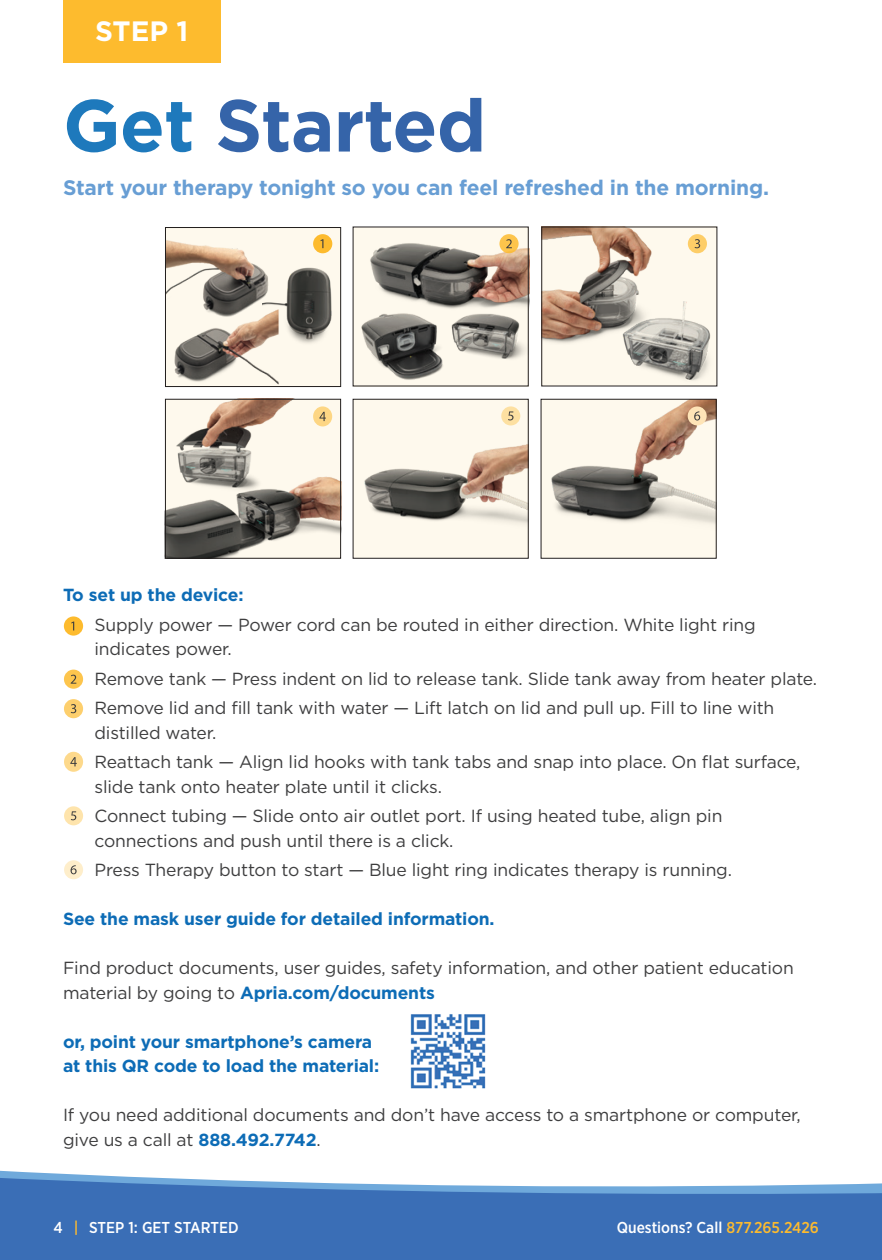
<style>
.page{position:relative;width:882px;height:1260px;background:#fff}
.page>*{position:absolute;margin:0;border:0;box-sizing:border-box;transform-origin:0 0}
.t1{font:700 73.5px "Gotham";letter-spacing:-.01em;color:#3564a9}
.t2{font:700 28px "Gotham";color:#fff}
.t3{font:700 21px "Gotham";letter-spacing:-.01em;color:#689ed4}
.t4{font:17.5px/29.6px "Gotham";letter-spacing:-.01em;color:#3e3e3f}
.t5{font:700 17.5px/24.5px "Gotham";letter-spacing:-.01em;color:#0d6cb6}
.t6{font:500 15.75px "Gotham Narrow";color:#fff}
.s1{color:#1e79bc}
.s2{font-weight:700;color:#0d6cb6}
.s3{color:#fdbb2e}
</style>
<div class="page">
<div style="left:0;top:1233px;width:882px;height:27px;background:#3a6eb6"></div>
<svg style="left:0;top:1170px;width:882px;height:63px;fill:#3a6eb6"></svg>
<div style="left:63px;top:0;width:157px;height:63px;background:#fdbb2e"></div>
<div style="left:64px;top:616px;width:19px;height:20px;background:#fdbb2e;border-radius:50%"></div>
<svg style="left:71px;top:622px;width:3px;height:8px"></svg>
<img style="left:410px;top:1014px;width:76px;height:75px">
<svg style="left:64px;top:806px;width:19px;height:19px"></svg>
<svg style="left:71px;top:811px;width:5px;height:9px"></svg>
<svg style="left:64px;top:752px;width:19px;height:20px"></svg>
<svg style="left:70px;top:757px;width:7px;height:9px"></svg>
<svg style="left:64px;top:699px;width:19px;height:19px"></svg>
<svg style="left:71px;top:704px;width:5px;height:9px"></svg>
<svg style="left:64px;top:670px;width:19px;height:19px"></svg>
<svg style="left:71px;top:675px;width:5px;height:9px"></svg>
<svg style="left:64px;top:860px;width:19px;height:19px"></svg>
<svg style="left:71px;top:865px;width:6px;height:9px"></svg>
<svg style="left:166px;top:227px;width:175px;height:160px;background:#c4bcb0"></svg>
<div style="left:313px;top:234px;width:19px;height:19px;background:#fdbb2e;border-radius:50%"></div>
<svg style="left:320px;top:239px;width:3px;height:9px"></svg>
<svg style="left:166px;top:399px;width:175px;height:160px;background:#b4aba0"></svg>
<div style="left:313px;top:406px;width:19px;height:20px;background:linear-gradient(to bottom,#fdd684,#fdd785);border-radius:50%"></div>
<svg style="left:319px;top:412px;width:7px;height:9px"></svg>
<svg style="left:353px;top:227px;width:176px;height:159px;background:#b0a99f"></svg>
<svg style="left:353px;top:399px;width:176px;height:159px;background:#dad2c6"></svg>
<svg style="left:501px;top:406px;width:19px;height:19px"></svg>
<svg style="left:508px;top:411px;width:6px;height:9px"></svg>
<svg style="left:499px;top:234px;width:20px;height:19px"></svg>
<svg style="left:506px;top:239px;width:6px;height:9px"></svg>
<svg style="left:542px;top:226px;width:175px;height:160px;background:#d1c6b9"></svg>
<svg style="left:541px;top:399px;width:175px;height:158px;background:#d5cdc1"></svg>
<svg style="left:688px;top:234px;width:19px;height:19px"></svg>
<svg style="left:695px;top:239px;width:5px;height:9px"></svg>
<div style="left:688px;top:406px;width:19px;height:19px;background:#fee4b7;border-radius:50%"></div>
<svg style="left:694px;top:411px;width:6px;height:10px"></svg>
<h2 class="t2" style="left:95px;top:13px;width:95px">STEP 1</h2>
<h1 class="t1" style="left:63px;top:77px;width:425px"><span class="s1">Get</span> Started</h1>
<p class="t3" style="left:63px;top:174px;width:708px">Start your therapy tonight so you can feel refreshed in the morning.</p>
<p class="t5" style="left:63px;top:583px;width:182px">To set up the device:</p>
<p class="t4" style="left:94px;top:612px;width:663px;line-height:24.5px">Supply power — Power cord can be routed in either direction. White light ring indicates power.</p>
<p class="t4" style="left:94px;top:663px;width:724px">Remove tank — Press indent on lid to release tank. Slide tank away from heater plate.<br>Remove lid and fill tank with water — Lift latch on lid and pull up. Fill to line with</p>
<p class="t4" style="left:94px;top:717px;width:708px">distilled water.<br>Reattach tank — Align lid hooks with tank tabs and snap into place. On flat surface,</p>
<p class="t4" style="left:94px;top:771px;width:629px">slide tank onto heater plate until it clicks.<br>Connect tubing — Slide onto air outlet port. If using heated tube, align pin</p>
<p class="t4" style="left:94px;top:826px;width:639px">connections and push until there is a click.<br>Press Therapy button to start — Blue light ring indicates therapy is running.</p>
<p class="t5" style="left:63px;top:907px;width:433px">See the mask user guide for detailed information.</p>
<p class="t4" style="left:63px;top:956px;width:732px;line-height:24.5px">Find product documents, user guides, safety information, and other patient education material by going to <span class="s2">Apria.com/documents</span></p>
<p class="t5" style="left:63px;top:1029px;width:318px">or, point your smartphone’s camera at this QR code to load the material:</p>
<p class="t4" style="left:63px;top:1103px;width:739px;line-height:24.5px">If you need additional documents and don’t have access to a smartphone or computer, give us a call at <span class="s2">888.492.7742</span>.</p>
<p class="t6" style="left:54px;top:1217px;width:187px">4 <span class="s3">|</span> STEP 1: GET STARTED</p>
<p class="t6" style="left:617px;top:1217px;width:204px">Questions? Call <span class="s3">877.265.2426</span></p>
</div>
